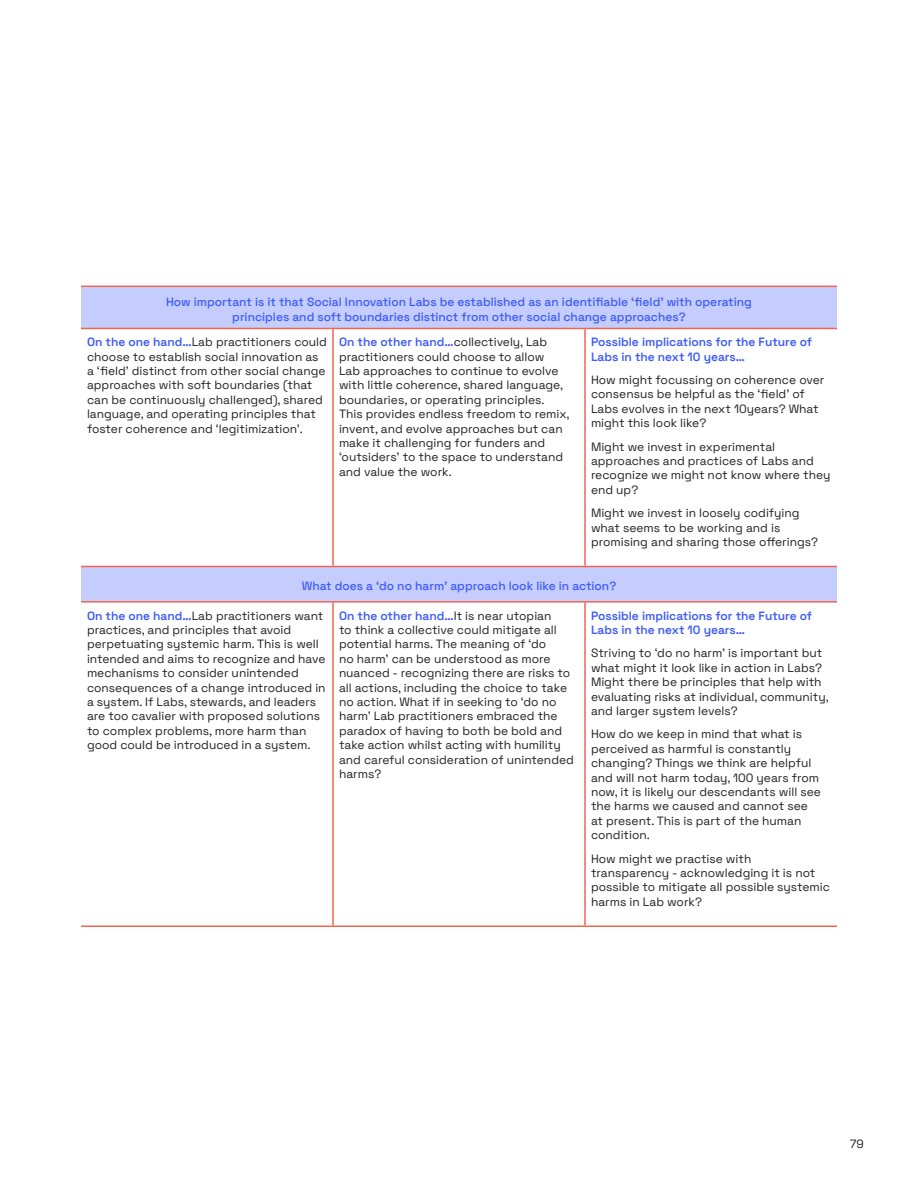
<style>
.page{position:relative;width:918px;height:1188px;background:#fff}
.page>*{position:absolute;margin:0;border:0;box-sizing:border-box;transform-origin:0 0}
.t1{font:12px/14.4px "Space Grotesk";color:#231f20}
.t2{font:500 12px/14.4px "Space Grotesk";color:#3b59f9;text-align:center}
.t3{font:600 12px/14.4px "Space Grotesk";color:#3b59f9}
.s1{font-weight:600;color:#3b59f9}
</style>
<div class="page">
<svg style="left:81px;top:287px;width:756px;height:314px"></svg>
<hr style="left:81px;top:286px;width:252px;height:1px;background:#f2664f">
<hr style="left:333px;top:286px;width:252px;height:1px;background:#f2664f">
<hr style="left:585px;top:286px;width:252px;height:1px;background:#f2664f">
<hr style="left:81px;top:328px;width:252px;height:1px;background:#f2664f">
<hr style="left:333px;top:328px;width:252px;height:1px;background:#f2664f">
<hr style="left:332px;top:329px;width:2px;height:237px;background:#f2664f">
<hr style="left:585px;top:328px;width:252px;height:1px;background:#f2664f">
<hr style="left:81px;top:566px;width:252px;height:1px;background:#f2664f">
<hr style="left:333px;top:566px;width:252px;height:1px;background:#f2664f">
<hr style="left:585px;top:566px;width:252px;height:1px;background:#f2664f">
<hr style="left:81px;top:601px;width:252px;height:2px;background:#f2664f">
<hr style="left:333px;top:601px;width:252px;height:2px;background:#f2664f">
<hr style="left:332px;top:603px;width:2px;height:323px;background:#f2664f">
<hr style="left:585px;top:601px;width:252px;height:2px;background:#f2664f">
<hr style="left:584px;top:329px;width:2px;height:237px;background:#f2664f">
<hr style="left:584px;top:603px;width:2px;height:323px;background:#f2664f">
<hr style="left:81px;top:926px;width:252px;height:1px;background:#f2664f">
<hr style="left:333px;top:926px;width:252px;height:1px;background:#f2664f">
<hr style="left:585px;top:926px;width:252px;height:1px;background:#f2664f">
<p class="t2" style="left:166px;top:294px;width:587px">How important is it that Social Innovation Labs be established as an identifiable ‘field’ with operating principles and soft boundaries distinct from other social change approaches?</p>
<p class="t1" style="left:87px;top:334px;width:241px"><span class="s1">On the one hand…</span>Lab practitioners could choose to establish social innovation as a ‘field’ distinct from other social change approaches with soft boundaries (that can be continuously challenged), shared language, and operating principles that foster coherence and ‘legitimization’.</p>
<p class="t1" style="left:339px;top:334px;width:232px"><span class="s1">On the other hand…</span>collectively, Lab practitioners could choose to allow<br>Lab approaches to continue to evolve with little coherence, shared language, boundaries, or operating principles.<br>This provides endless freedom to remix, invent, and evolve approaches but can make it challenging for funders and ‘outsiders’ to the space to understand and value the work.</p>
<p class="t3" style="left:591px;top:334px;width:223px">Possible implications for the Future of<br>Labs in the next 10 years…</p>
<p class="t1" style="left:591px;top:372px;width:235px">How might focussing on coherence over consensus be helpful as the ‘field’ of Labs evolves in the next 10years? What might this look like?</p>
<p class="t1" style="left:591px;top:439px;width:241px">Might we invest in experimental approaches and practices of Labs and recognize we might not know where they end up?</p>
<p class="t1" style="left:591px;top:505px;width:229px">Might we invest in loosely codifying what seems to be working and is promising and sharing those offerings?</p>
<p class="t2" style="left:302px;top:578px;width:316px">What does a ‘do no harm’ approach look like in action?</p>
<p class="t1" style="left:87px;top:608px;width:240px"><span class="s1">On the one hand…</span>Lab practitioners want practices, and principles that avoid perpetuating systemic harm. This is well intended and aims to recognize and have mechanisms to consider unintended consequences of a change introduced in a system. If Labs, stewards, and leaders are too cavalier with proposed solutions to complex problems, more harm than good could be introduced in a system.</p>
<p class="t1" style="left:339px;top:608px;width:236px"><span class="s1">On the other hand…</span>It is near utopian<br>to think a collective could mitigate all potential harms. The meaning of ‘do<br>no harm’ can be understood as more nuanced - recognizing there are risks to all actions, including the choice to take no action. What if in seeking to ‘do no harm’ Lab practitioners embraced the paradox of having to both be bold and take action whilst acting with humility and careful consideration of unintended harms?</p>
<p class="t3" style="left:591px;top:608px;width:223px">Possible implications for the Future of<br>Labs in the next 10 years…</p>
<p class="t1" style="left:591px;top:645px;width:239px">Striving to ‘do no harm’ is important but what might it look like in action in Labs?<br>Might there be principles that help with evaluating risks at individual, community, and larger system levels?</p>
<p class="t1" style="left:591px;top:726px;width:231px">How do we keep in mind that what is perceived as harmful is constantly changing? Things we think are helpful and will not harm today, 100 years from now, it is likely our descendants will see the harms we caused and cannot see at present. This is part of the human condition.</p>
<p class="t1" style="left:591px;top:851px;width:240px">How might we practise with transparency - acknowledging it is not possible to mitigate all possible systemic harms in Lab work?</p>
<p class="t1" style="left:850px;top:1136px;width:16px">79</p>
</div>
